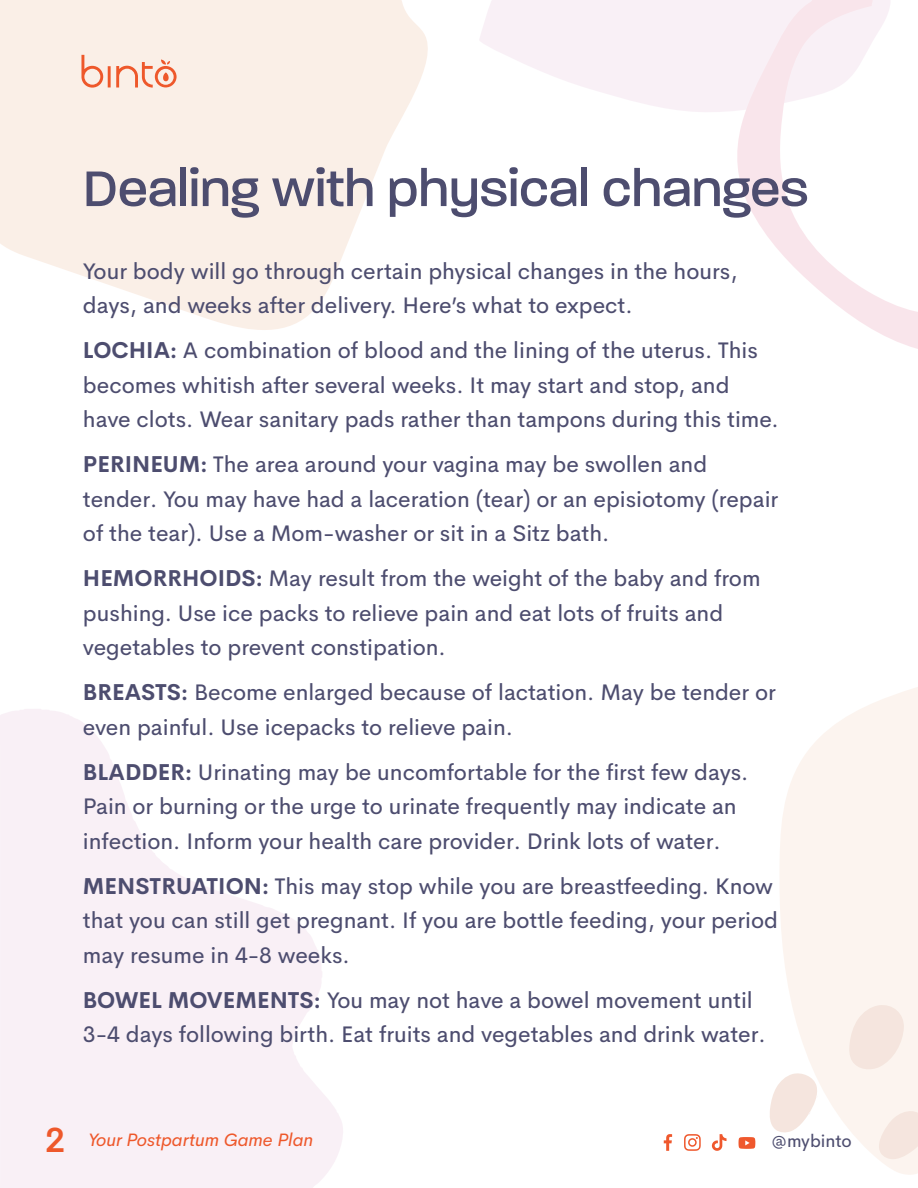
<style>
.page{position:relative;width:918px;height:1188px;background:#fff}
.page>*{position:absolute;margin:0;border:0;box-sizing:border-box;transform-origin:0 0}
.t1{font:500 54px "Paralucent";color:#4d4d6f}
.t2{font:22.5px/34.5px "Cerebri Sans";color:#4d4d6f}
.t3{font:italic 18px "Cerebri Sans";color:#ee582b}
.t4{font:17.7px "Cerebri Sans";color:#4d4d6f}
.s1{font-weight:700}
.s2{font-weight:600;font-style:normal;font-size:34.5px}
</style>
<div class="page">
<svg style="left:0;top:709px;width:343px;height:479px;fill:#f9f0f6"></svg>
<svg style="left:780px;top:687px;width:138px;height:488px;fill:#fcf4ef"></svg>
<svg style="left:0;top:0;width:428px;height:330px;fill:#faefe7"></svg>
<svg style="left:877px;top:1111px;width:41px;height:48px"></svg>
<svg style="left:770px;top:1072px;width:49px;height:61px"></svg>
<svg style="left:479px;top:0;width:255px;height:112px;fill:#f9f0f6"></svg>
<svg style="left:849px;top:1003px;width:56px;height:68px"></svg>
<svg style="left:734px;top:0;width:184px;height:349px"></svg>
<svg style="left:664px;top:1134px;width:8px;height:17px"></svg>
<svg style="left:684px;top:1134px;width:17px;height:17px"></svg>
<svg style="left:711px;top:1134px;width:16px;height:17px"></svg>
<svg style="left:739px;top:1137px;width:16px;height:12px"></svg>
<svg style="left:81px;top:55px;width:22px;height:33px"></svg>
<hr style="left:108px;top:66px;width:3px;height:21px;background:#ee582b">
<svg style="left:116px;top:60px;width:61px;height:28px;background:#f6c2af"></svg>
<h1 class="t1" style="left:83px;top:156px;width:727px">Dealing with physical changes</h1>
<p class="t2" style="left:83px;top:252px;width:656px">Your body will go through certain physical changes in the hours, days, and weeks after delivery. Here’s what to expect.</p>
<p class="t2" style="left:83px;top:331px;width:697px"><span class="s1">LOCHIA:</span> A combination of blood and the lining of the uterus. This becomes whitish after several weeks. It may start and stop, and have clots. Wear sanitary pads rather than tampons during this time.</p>
<p class="t2" style="left:83px;top:445px;width:697px"><span class="s1">PERINEUM:</span> The area around your vagina may be swollen and tender. You may have had a laceration (tear) or an episiotomy (repair of the tear). Use a Mom-washer or sit in a Sitz bath.</p>
<p class="t2" style="left:83px;top:559px;width:679px"><span class="s1">HEMORRHOIDS:</span> May result from the weight of the baby and from pushing. Use ice packs to relieve pain and eat lots of fruits and vegetables to prevent constipation.</p>
<p class="t2" style="left:83px;top:673px;width:694px"><span class="s1">BREASTS:</span> Become enlarged because of lactation. May be tender or even painful. Use icepacks to relieve pain.</p>
<p class="t2" style="left:83px;top:753px;width:667px"><span class="s1">BLADDER:</span> Urinating may be uncomfortable for the first few days.<br>Pain or burning or the urge to urinate frequently may indicate an infection. Inform your health care provider. Drink lots of water.</p>
<p class="t2" style="left:83px;top:867px;width:697px"><span class="s1">MENSTRUATION:</span> This may stop while you are breastfeeding. Know that you can still get pregnant. If you are bottle feeding, your period may resume in 4-8 weeks.</p>
<p class="t2" style="left:83px;top:981px;width:684px"><span class="s1">BOWEL MOVEMENTS:</span> You may not have a bowel movement until<br>3-4 days following birth. Eat fruits and vegetables and drink water.</p>
<p class="t3" style="left:45px;top:1125px;width:270px"><span class="s2">2</span> Your Postpartum Game Plan</p>
<p class="t4" style="left:772px;top:1127px;width:82px">@mybinto</p>
</div>
